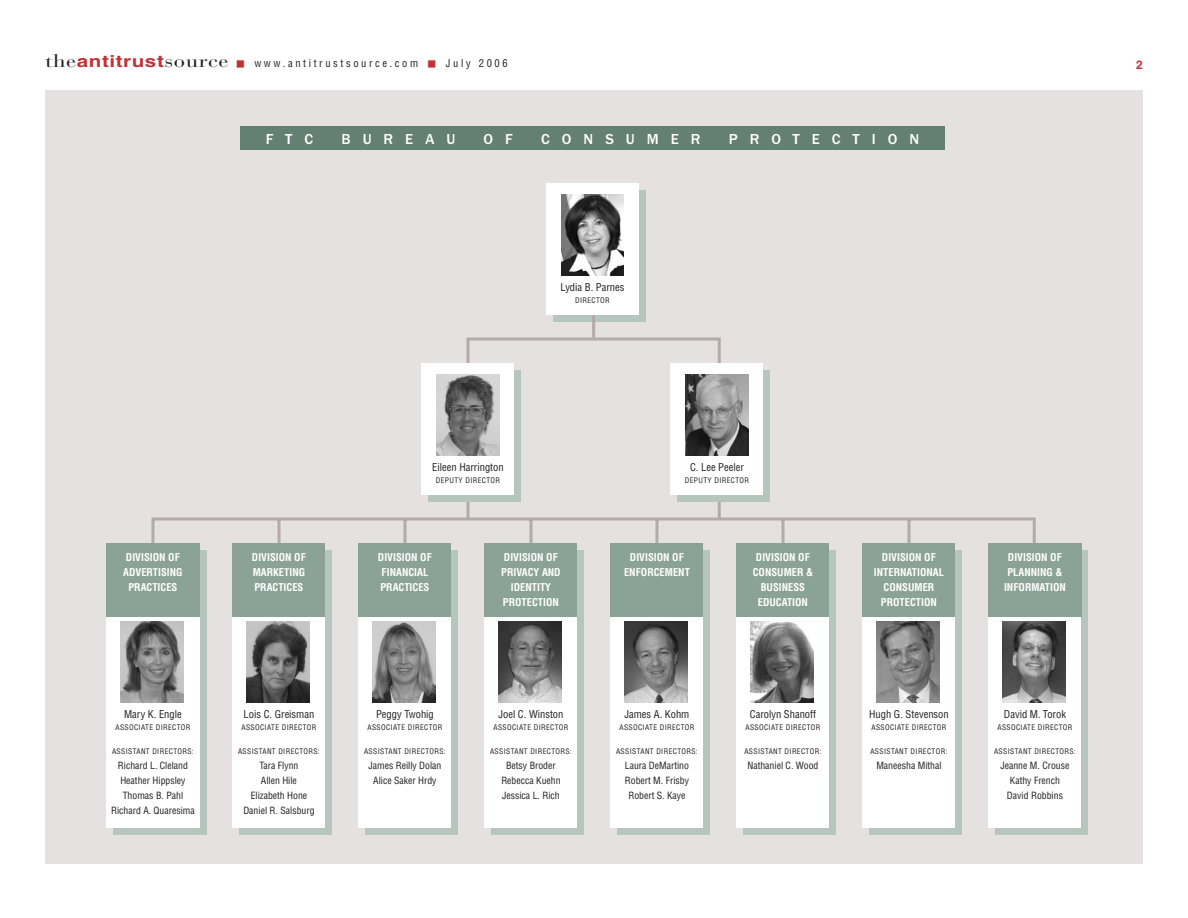
<style>
.page{position:relative;width:1188px;height:918px;background:#fff}
.page>*{position:absolute;margin:0;border:0;box-sizing:border-box;transform-origin:0 0}
.t1{font:18px "Bauer Bodoni";letter-spacing:.025em;color:#201f20;scale:1.25 1}
.t2{font:500 15px "Franklin Gothic";letter-spacing:.8em;color:#fff}
.t3{font:700 12px "Helvetica";color:#c13138}
.t4{font:700 condensed 10.5px/15px "Helvetica";color:#fff;text-align:center}
.t5{font:condensed 10.5px "Helvetica";color:#201f20}
.t6{font:condensed 10.5px "Helvetica";letter-spacing:.25em;color:#201f20}
.t7{font:condensed 9.75px/15px "Helvetica";color:#201f20;text-align:center}
.t8{font:condensed 7.5px "Helvetica";letter-spacing:.05em;color:#201f20}
.s1{font-family:"Helvetica";font-weight:700;font-size:16.5px;color:#c13138}
</style>
<div class="page">
<div style="left:45px;top:90px;width:1098px;height:774px;background:#e5e1e0"></div>
<div style="left:240px;top:126px;width:705px;height:24px;background:#638073"></div>
<div style="left:553px;top:190px;width:93px;height:132px;background:#b6c6be"></div>
<hr style="left:592px;top:208px;width:3px;height:131px;background:#b4aaa9">
<div style="left:546px;top:183px;width:93px;height:132px;background:#fff"></div>
<svg style="left:151px;top:337px;width:885px;height:209px"></svg>
<div style="left:677px;top:370px;width:93px;height:132px;background:#b6c6be"></div>
<div style="left:670px;top:363px;width:94px;height:132px;background:#fff"></div>
<div style="left:428px;top:370px;width:93px;height:132px;background:#b6c6be"></div>
<div style="left:422px;top:363px;width:92px;height:132px;background:#fff"></div>
<div style="left:113px;top:550px;width:93px;height:285px;background:#b6c6be"></div>
<div style="left:106px;top:543px;width:93px;height:285px;background:#fff"></div>
<div style="left:106px;top:543px;width:93px;height:74px;background:#8ba297"></div>
<div style="left:239px;top:550px;width:93px;height:285px;background:#b6c6be"></div>
<div style="left:232px;top:543px;width:93px;height:285px;background:#fff"></div>
<div style="left:365px;top:550px;width:93px;height:285px;background:#b6c6be"></div>
<div style="left:358px;top:543px;width:93px;height:285px;background:#fff"></div>
<div style="left:491px;top:550px;width:93px;height:285px;background:#b6c6be"></div>
<div style="left:484px;top:543px;width:93px;height:285px;background:#fff"></div>
<div style="left:617px;top:550px;width:93px;height:285px;background:#b6c6be"></div>
<div style="left:610px;top:543px;width:93px;height:285px;background:#fff"></div>
<div style="left:743px;top:550px;width:93px;height:285px;background:#b6c6be"></div>
<div style="left:736px;top:543px;width:93px;height:285px;background:#fff"></div>
<div style="left:869px;top:550px;width:93px;height:285px;background:#b6c6be"></div>
<div style="left:862px;top:543px;width:93px;height:285px;background:#fff"></div>
<div style="left:995px;top:550px;width:93px;height:285px;background:#b6c6be"></div>
<div style="left:988px;top:543px;width:93px;height:285px;background:#fff"></div>
<div style="left:232px;top:543px;width:93px;height:74px;background:#8ba297"></div>
<div style="left:358px;top:543px;width:93px;height:74px;background:#8ba297"></div>
<div style="left:484px;top:543px;width:93px;height:74px;background:#8ba297"></div>
<div style="left:610px;top:543px;width:93px;height:74px;background:#8ba297"></div>
<div style="left:736px;top:543px;width:93px;height:74px;background:#8ba297"></div>
<div style="left:862px;top:543px;width:93px;height:74px;background:#8ba297"></div>
<div style="left:988px;top:543px;width:93px;height:74px;background:#8ba297"></div>
<img style="left:121px;top:622px;width:63px;height:81px">
<img style="left:247px;top:622px;width:63px;height:81px">
<img style="left:373px;top:622px;width:63px;height:81px">
<img style="left:499px;top:622px;width:63px;height:81px">
<img style="left:625px;top:622px;width:63px;height:81px">
<img style="left:751px;top:622px;width:63px;height:81px">
<img style="left:877px;top:622px;width:63px;height:81px">
<img style="left:561px;top:194px;width:63px;height:81px">
<img style="left:436px;top:374px;width:64px;height:81px">
<img style="left:686px;top:374px;width:62px;height:81px">
<img style="left:1003px;top:622px;width:63px;height:81px">
<h1 class="t1" style="left:45px;top:54px;width:148px">the<span class="s1">antitrust</span>source</h1>
<h3 class="t6" style="left:254px;top:59px;width:165px">www.antitrustsource.com</h3>
<h3 class="t6" style="left:446px;top:59px;width:63px">July 2006</h3>
<h3 class="t3" style="left:1136px;top:60px;width:8px">2</h3>
<h2 class="t2" style="left:266px;top:134px;width:49px">FTC</h2>
<h2 class="t2" style="left:342px;top:134px;width:115px">BUREAU</h2>
<h2 class="t2" style="left:484px;top:134px;width:31px">O F</h2>
<h2 class="t2" style="left:541px;top:134px;width:161px">CONSUMER</h2>
<h2 class="t2" style="left:729px;top:134px;width:192px">PROTECTION</h2>
<h3 class="t5" style="left:560px;top:283px;width:66px">Lydia B. Parnes</h3>
<p class="t8" style="left:575px;top:297px;width:36px">DIRECTOR</p>
<h3 class="t4" style="left:123px;top:551px;width:61px">DIVISION OF<br>ADVERTISING<br>PRACTICES</h3>
<h3 class="t5" style="left:124px;top:710px;width:59px">Mary K. Engle</h3>
<p class="t8" style="left:116px;top:724px;width:76px">ASSOCIATE DIRECTOR</p>
<p class="t8" style="left:112px;top:748px;width:83px">ASSISTANT DIRECTORS:</p>
<h3 class="t7" style="left:111px;top:759px;width:85px">Richard L. Cleland<br>Heather Hippsley<br>Thomas B. Pahl<br>Richard A. Quaresima</h3>
<h3 class="t5" style="left:432px;top:463px;width:73px">Eileen Harrington</h3>
<p class="t8" style="left:436px;top:477px;width:66px">DEPUTY DIRECTOR</p>
<h3 class="t5" style="left:690px;top:463px;width:55px">C. Lee Peeler</h3>
<p class="t8" style="left:685px;top:477px;width:66px">DEPUTY DIRECTOR</p>
<h3 class="t4" style="left:252px;top:551px;width:55px;text-align:justify">DIVISION OF MARKETING PRACTICES</h3>
<h3 class="t4" style="left:501px;top:551px;width:61px">DIVISION OF<br>PRIVACY AND<br>IDENTITY<br>PROTECTION</h3>
<h3 class="t4" style="left:624px;top:551px;width:67px">DIVISION OF<br>ENFORCEMENT</h3>
<h3 class="t4" style="left:753px;top:551px;width:62px">DIVISION OF<br>CONSUMER &amp;<br>BUSINESS<br>EDUCATION</h3>
<h3 class="t4" style="left:874px;top:551px;width:72px">DIVISION OF<br>INTERNATIONAL<br>CONSUMER<br>PROTECTION</h3>
<h3 class="t4" style="left:1004px;top:551px;width:63px">DIVISION OF<br>PLANNING &amp;<br>INFORMATION</h3>
<h3 class="t4" style="left:378px;top:551px;width:55px;text-align:left">DIVISION OF<br>FINANCIAL<br>PRACTICES</h3>
<h3 class="t5" style="left:244px;top:710px;width:72px">Lois C. Greisman</h3>
<p class="t8" style="left:242px;top:724px;width:76px">ASSOCIATE DIRECTOR</p>
<p class="t8" style="left:238px;top:748px;width:83px">ASSISTANT DIRECTORS:</p>
<h3 class="t7" style="left:243px;top:759px;width:73px">Tara Flynn<br>Allen Hile<br>Elizabeth Hone<br>Daniel R. Salsburg</h3>
<h3 class="t5" style="left:376px;top:710px;width:59px">Peggy Twohig</h3>
<p class="t8" style="left:368px;top:724px;width:76px">ASSOCIATE DIRECTOR</p>
<p class="t8" style="left:364px;top:748px;width:83px">ASSISTANT DIRECTORS:</p>
<h3 class="t7" style="left:368px;top:759px;width:75px">James Reilly Dolan<br>Alice Saker Hrdy</h3>
<h3 class="t5" style="left:498px;top:710px;width:67px">Joel C. Winston</h3>
<p class="t8" style="left:494px;top:724px;width:76px">ASSOCIATE DIRECTOR</p>
<p class="t8" style="left:490px;top:748px;width:83px">ASSISTANT DIRECTORS:</p>
<h3 class="t7" style="left:501px;top:759px;width:61px">Betsy Broder<br>Rebecca Kuehn<br>Jessica L. Rich</h3>
<h3 class="t5" style="left:624px;top:710px;width:67px">James A. Kohm</h3>
<p class="t8" style="left:620px;top:724px;width:76px">ASSOCIATE DIRECTOR</p>
<p class="t8" style="left:616px;top:748px;width:83px">ASSISTANT DIRECTORS:</p>
<h3 class="t7" style="left:625px;top:759px;width:66px">Laura DeMartino<br>Robert M. Frisby<br>Robert S. Kaye</h3>
<h3 class="t5" style="left:750px;top:710px;width:68px">Carolyn Shanoff</h3>
<p class="t8" style="left:746px;top:724px;width:76px">ASSOCIATE DIRECTOR</p>
<p class="t8" style="left:744px;top:748px;width:79px">ASSISTANT DIRECTOR:</p>
<h3 class="t7" style="left:747px;top:759px;width:73px">Nathaniel C. Wood</h3>
<h3 class="t5" style="left:869px;top:710px;width:81px">Hugh G. Stevenson</h3>
<p class="t8" style="left:872px;top:724px;width:76px">ASSOCIATE DIRECTOR</p>
<p class="t8" style="left:870px;top:748px;width:79px">ASSISTANT DIRECTOR:</p>
<h3 class="t7" style="left:876px;top:759px;width:67px">Maneesha Mithal</h3>
<h3 class="t5" style="left:1004px;top:710px;width:64px">David M. Torok</h3>
<p class="t8" style="left:998px;top:724px;width:76px">ASSOCIATE DIRECTOR</p>
<p class="t8" style="left:994px;top:748px;width:83px">ASSISTANT DIRECTORS:</p>
<h3 class="t7" style="left:1000px;top:759px;width:71px">Jeanne M. Crouse<br>Kathy French<br>David Robbins</h3>
</div>
